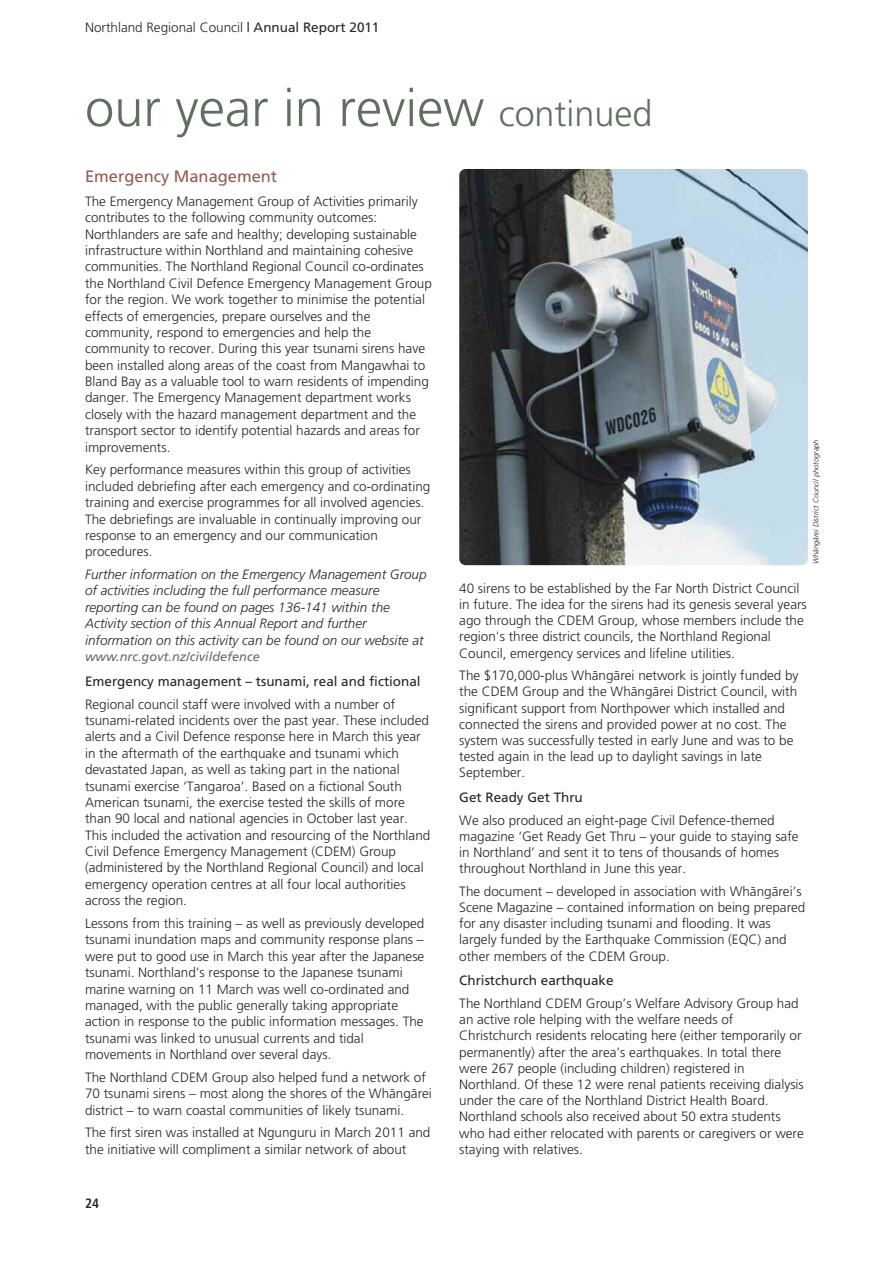
<style>
.page{position:relative;width:893px;height:1263px;background:#fff}
.page>*{position:absolute;margin:0;border:0;box-sizing:border-box;transform-origin:0 0}
.t1{font:300 52.5px "Frutiger Maori";color:#606f5f}
.t2{font:16.5px "Frutiger Maori";color:#955b4f}
.t3{font:300 13.5px/16.4px "Frutiger Maori";color:#272627}
.t4{font:italic 300 13.5px/16.4px "Frutiger Maori";color:#272627}
.t5{font:13.5px "Frutiger Maori";color:#272627}
.t6{font:700 condensed 13.5px "Frutiger Maori";color:#272627}
.t7{font:italic 12.75px "Frutiger";color:#606f5f}
.t8{font:italic 300 7.5px "Frutiger Maori";color:#272627}
.s1{font-weight:400}
.s2{font-size:36px}
</style>
<div class="page">
<img style="left:459px;top:169px;width:349px;height:396px;border-radius:6px">
<p class="t3" style="left:85px;top:20px;width:296px">Northland Regional Council <span class="s1">| Annual Report 2011</span></p>
<h1 class="t1" style="left:85px;top:87px;width:569px">our year in review <span class="s2">continued</span></h1>
<p class="t2" style="left:85px;top:170px;width:194px">Emergency Management</p>
<p class="t3" style="left:85px;top:194px;width:348px">The Emergency Management Group of Activities primarily contributes to the following community outcomes:<br>Northlanders are safe and healthy; developing sustainable infrastructure within Northland and maintaining cohesive communities. The Northland Regional Council co-ordinates the Northland Civil Defence Emergency Management Group for the region. We work together to minimise the potential effects of emergencies, prepare ourselves and the community, respond to emergencies and help the community to recover. During this year tsunami sirens have been installed along areas of the coast from Mangawhai to Bland Bay as a valuable tool to warn residents of impending danger. The Emergency Management department works closely with the hazard management department and the transport sector to identify potential hazards and areas for improvements.</p>
<p class="t3" style="left:85px;top:462px;width:347px">Key performance measures within this group of activities included debriefing after each emergency and co-ordinating training and exercise programmes for all involved agencies.<br>The debriefings are invaluable in continually improving our response to an emergency and our communication procedures.</p>
<p class="t4" style="left:85px;top:567px;width:343px">Further information on the Emergency Management Group of activities including the full performance measure reporting can be found on pages 136-141 within the Activity section of this Annual Report and further information on this activity can be found on our website at</p>
<p class="t7" style="left:85px;top:651px;width:176px">www.nrc.govt.nz/civildefence</p>
<p class="t5" style="left:85px;top:676px;width:337px">Emergency management – tsunami, real and fictional</p>
<p class="t3" style="left:85px;top:697px;width:347px">Regional council staff were involved with a number of tsunami-related incidents over the past year. These included alerts and a Civil Defence response here in March this year in the aftermath of the earthquake and tsunami which devastated Japan, as well as taking part in the national tsunami exercise ‘Tangaroa’. Based on a fictional South American tsunami, the exercise tested the skills of more than 90 local and national agencies in October last year.<br>This included the activation and resourcing of the Northland Civil Defence Emergency Management (CDEM) Group (administered by the Northland Regional Council) and local emergency operation centres at all four local authorities across the region.</p>
<p class="t3" style="left:85px;top:916px;width:341px">Lessons from this training – as well as previously developed tsunami inundation maps and community response plans – were put to good use in March this year after the Japanese tsunami. Northland’s response to the Japanese tsunami marine warning on 11 March was well co-ordinated and managed, with the public generally taking appropriate action in response to the public information messages. The tsunami was linked to unusual currents and tidal movements in Northland over several days.</p>
<p class="t3" style="left:85px;top:1070px;width:348px">The Northland CDEM Group also helped fund a network of<br>70 tsunami sirens – most along the shores of the Whängärei district – to warn coastal communities of likely tsunami.</p>
<p class="t3" style="left:85px;top:1125px;width:347px">The first siren was installed at Ngunguru in March 2011 and the initiative will compliment a similar network of about</p>
<p class="t8" style="left:813px;top:564px;width:126px;rotate:-90deg">Whängärei District Council photograph</p>
<p class="t3" style="left:459px;top:581px;width:349px">40 sirens to be established by the Far North District Council in future. The idea for the sirens had its genesis several years ago through the CDEM Group, whose members include the region's three district councils, the Northland Regional Council, emergency services and lifeline utilities.</p>
<p class="t3" style="left:459px;top:668px;width:341px">The $170,000-plus Whängärei network is jointly funded by the CDEM Group and the Whängärei District Council, with significant support from Northpower which installed and connected the sirens and provided power at no cost. The system was successfully tested in early June and was to be tested again in the lead up to daylight savings in late September.</p>
<p class="t5" style="left:459px;top:792px;width:125px">Get Ready Get Thru</p>
<p class="t3" style="left:459px;top:813px;width:341px">We also produced an eight-page Civil Defence-themed magazine ‘Get Ready Get Thru – your guide to staying safe in Northland’ and sent it to tens of thousands of homes throughout Northland in June this year.</p>
<p class="t3" style="left:459px;top:884px;width:348px">The document – developed in association with Whängärei’s Scene Magazine – contained information on being prepared for any disaster including tsunami and flooding. It was largely funded by the Earthquake Commission (EQC) and other members of the CDEM Group.</p>
<p class="t5" style="left:459px;top:975px;width:156px">Christchurch earthquake</p>
<p class="t3" style="left:459px;top:996px;width:346px">The Northland CDEM Group’s Welfare Advisory Group had an active role helping with the welfare needs of Christchurch residents relocating here (either temporarily or permanently) after the area’s earthquakes. In total there were 267 people (including children) registered in Northland. Of these 12 were renal patients receiving dialysis under the care of the Northland District Health Board.<br>Northland schools also received about 50 extra students who had either relocated with parents or caregivers or were staying with relatives.</p>
<p class="t6" style="left:85px;top:1198px;width:16px">24</p>
</div>
